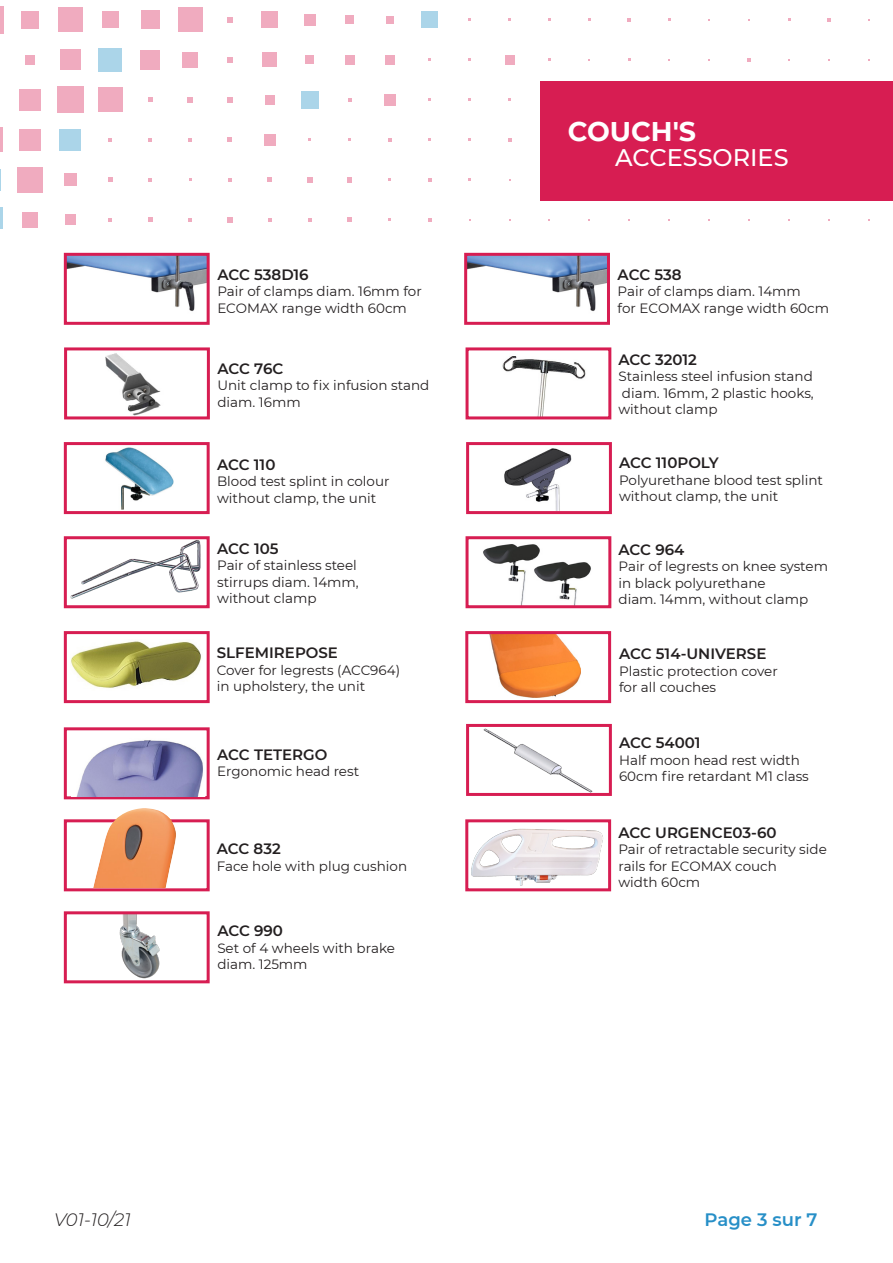
<style>
.page{position:relative;width:893px;height:1263px;background:#fff}
.page>*{position:absolute;margin:0;border:0;box-sizing:border-box;transform-origin:0 0}
.t1{font:700 27px "Montserrat";color:#fff}
.t2{font:500 24px "Montserrat";color:#fff}
.t3{font:italic 300 18px "Montserrat";color:#231f20}
.t4{font:600 18px "Montserrat";color:#278fc7}
.t5{font:600 15px "Montserrat";color:#231f20}
.t6{font:13.5px "Montserrat";color:#231f20}
</style>
<div class="page">
<hr style="left:0;top:208px;width:2px;height:21px;background:#1c8ec4">
<svg style="left:0;top:169px;width:1px;height:22px"></svg>
<hr style="left:0;top:127px;width:3px;height:25px;background:#d71d52">
<hr style="left:0;top:6px;width:4px;height:28px;background:#f0abbf">
<div style="left:22px;top:212px;width:16px;height:16px;background:#f0abbf"></div>
<div style="left:18px;top:167px;width:25px;height:25px;background:#f0abbf"></div>
<div style="left:20px;top:129px;width:21px;height:21px;background:#f0abbf"></div>
<div style="left:20px;top:89px;width:21px;height:22px;background:#f0abbf"></div>
<div style="left:25px;top:55px;width:10px;height:10px;background:#f0abbf"></div>
<div style="left:21px;top:11px;width:18px;height:18px;background:#f0abbf"></div>
<div style="left:65px;top:215px;width:10px;height:10px;background:#f0abbf"></div>
<div style="left:64px;top:174px;width:12px;height:12px;background:#f0abbf"></div>
<div style="left:59px;top:129px;width:22px;height:22px;background:#abd5e9"></div>
<div style="left:57px;top:87px;width:26px;height:26px;background:#f0abbf"></div>
<div style="left:60px;top:50px;width:20px;height:20px;background:#f0abbf"></div>
<div style="left:58px;top:8px;width:24px;height:24px;background:#f0abbf"></div>
<svg style="left:108px;top:218px;width:4px;height:4px"></svg>
<svg style="left:108px;top:177px;width:4px;height:5px"></svg>
<svg style="left:108px;top:138px;width:4px;height:4px"></svg>
<div style="left:98px;top:87px;width:25px;height:25px;background:#f0abbf"></div>
<div style="left:98px;top:48px;width:24px;height:24px;background:#abd5e9"></div>
<div style="left:102px;top:12px;width:16px;height:16px;background:#f0abbf"></div>
<svg style="left:148px;top:217px;width:4px;height:5px"></svg>
<svg style="left:148px;top:178px;width:4px;height:4px"></svg>
<svg style="left:148px;top:138px;width:4px;height:4px"></svg>
<svg style="left:148px;top:98px;width:4px;height:4px"></svg>
<div style="left:140px;top:50px;width:20px;height:20px;background:#f0abbf"></div>
<div style="left:141px;top:11px;width:18px;height:18px;background:#f0abbf"></div>
<svg style="left:188px;top:218px;width:4px;height:3px"></svg>
<svg style="left:188px;top:138px;width:4px;height:4px"></svg>
<svg style="left:187px;top:97px;width:6px;height:5px"></svg>
<div style="left:182px;top:52px;width:16px;height:16px;background:#f0abbf"></div>
<div style="left:178px;top:8px;width:24px;height:24px;background:#f0abbf"></div>
<svg style="left:227px;top:217px;width:5px;height:5px"></svg>
<svg style="left:228px;top:178px;width:4px;height:4px"></svg>
<svg style="left:228px;top:138px;width:4px;height:4px"></svg>
<svg style="left:227px;top:97px;width:6px;height:5px"></svg>
<svg style="left:227px;top:57px;width:5px;height:5px"></svg>
<svg style="left:227px;top:17px;width:6px;height:6px"></svg>
<svg style="left:268px;top:218px;width:4px;height:4px"></svg>
<svg style="left:268px;top:177px;width:4px;height:5px"></svg>
<div style="left:264px;top:134px;width:11px;height:11px;background:#f0abbf"></div>
<div style="left:265px;top:95px;width:9px;height:9px;background:#f0abbf"></div>
<div style="left:263px;top:53px;width:14px;height:14px;background:#f0abbf"></div>
<div style="left:262px;top:12px;width:16px;height:16px;background:#f0abbf"></div>
<svg style="left:308px;top:218px;width:4px;height:3px"></svg>
<svg style="left:307px;top:177px;width:5px;height:5px"></svg>
<div style="left:301px;top:91px;width:18px;height:18px;background:#abd5e9"></div>
<div style="left:306px;top:56px;width:8px;height:8px;background:#f0abbf"></div>
<div style="left:304px;top:14px;width:11px;height:11px;background:#f0abbf"></div>
<svg style="left:347px;top:217px;width:5px;height:5px"></svg>
<svg style="left:347px;top:177px;width:5px;height:5px"></svg>
<svg style="left:348px;top:98px;width:4px;height:4px"></svg>
<div style="left:345px;top:55px;width:9px;height:9px;background:#f0abbf"></div>
<div style="left:346px;top:16px;width:8px;height:8px;background:#f0abbf"></div>
<div style="left:384px;top:94px;width:11px;height:11px;background:#f0abbf"></div>
<div style="left:385px;top:55px;width:10px;height:10px;background:#f0abbf"></div>
<div style="left:386px;top:16px;width:8px;height:8px;background:#f0abbf"></div>
<svg style="left:428px;top:218px;width:4px;height:4px"></svg>
<div style="left:421px;top:12px;width:17px;height:16px;background:#abd5e9"></div>
<svg style="left:508px;top:138px;width:3px;height:4px"></svg>
<div style="left:505px;top:55px;width:9px;height:10px;background:#f0abbf"></div>
<svg style="left:628px;top:18px;width:3px;height:4px"></svg>
<svg style="left:827px;top:18px;width:4px;height:4px"></svg>
<div style="left:540px;top:81px;width:353px;height:119px;background:#d71d52"></div>
<img style="left:468px;top:257px;width:138px;height:54px">
<div style="left:464px;top:253px;width:146px;height:72px;border:3px solid #d71d52"></div>
<img style="left:68px;top:257px;width:138px;height:54px">
<div style="left:64px;top:253px;width:146px;height:72px;border:3px solid #d71d52"></div>
<img style="left:119px;top:915px;width:41px;height:64px">
<div style="left:64px;top:911px;width:146px;height:72px;border:3px solid #d71d52"></div>
<img style="left:502px;top:356px;width:84px;height:59px">
<div style="left:466px;top:347px;width:145px;height:72px;border:3px solid #d71d52"></div>
<img style="left:105px;top:447px;width:69px;height:63px">
<div style="left:64px;top:442px;width:146px;height:72px;border:3px solid #d71d52"></div>
<img style="left:504px;top:448px;width:68px;height:62px">
<div style="left:466px;top:442px;width:146px;height:72px;border:3px solid #d71d52"></div>
<img style="left:489px;top:635px;width:91px;height:62px">
<div style="left:64px;top:631px;width:146px;height:72px;border:3px solid #d71d52"></div>
<div style="left:465px;top:631px;width:146px;height:72px;border:3px solid #d71d52"></div>
<img style="left:71px;top:641px;width:130px;height:47px">
<div style="left:466px;top:724px;width:146px;height:72px;border:3px solid #d71d52"></div>
<img style="left:483px;top:728px;width:114px;height:68px">
<div style="left:64px;top:819px;width:146px;height:72px;border:3px solid #d71d52"></div>
<div style="left:64px;top:727px;width:146px;height:72px;border:3px solid #d71d52"></div>
<img style="left:71px;top:740px;width:134px;height:56px">
<img style="left:93px;top:808px;width:83px;height:80px">
<img style="left:483px;top:544px;width:108px;height:60px">
<div style="left:466px;top:536px;width:145px;height:72px;border:3px solid #d71d52"></div>
<div style="left:64px;top:536px;width:146px;height:72px;border:3px solid #d71d52"></div>
<img style="left:69px;top:539px;width:132px;height:60px">
<img style="left:105px;top:353px;width:56px;height:62px">
<div style="left:64px;top:347px;width:146px;height:72px;border:3px solid #d71d52"></div>
<div style="left:465px;top:819px;width:146px;height:72px;border:3px solid #d71d52"></div>
<img style="left:471px;top:828px;width:132px;height:58px">
<p class="t5" style="left:217px;top:264px;width:93px">ACC 538D16</p>
<p class="t6" style="left:217px;top:282px;width:206px">Pair of clamps diam. 16mm for</p>
<p class="t6" style="left:217px;top:298px;width:191px">ECOMAX range width 60cm</p>
<p class="t5" style="left:217px;top:358px;width:67px">ACC 76C</p>
<p class="t6" style="left:217px;top:376px;width:214px">Unit clamp to fix infusion stand</p>
<p class="t6" style="left:217px;top:393px;width:85px">diam. 16mm</p>
<p class="t5" style="left:217px;top:454px;width:60px">ACC 110</p>
<p class="t6" style="left:217px;top:472px;width:174px">Blood test splint in colour</p>
<p class="t6" style="left:217px;top:489px;width:161px">without clamp, the unit</p>
<p class="t5" style="left:217px;top:538px;width:63px">ACC 105</p>
<p class="t6" style="left:217px;top:556px;width:141px">Pair of stainless steel</p>
<p class="t6" style="left:217px;top:573px;width:143px">stirrups diam. 14mm,</p>
<p class="t6" style="left:217px;top:589px;width:101px">without clamp</p>
<p class="t5" style="left:217px;top:642px;width:123px">SLFEMIREPOSE</p>
<p class="t6" style="left:217px;top:661px;width:185px">Cover for legrests (ACC964)</p>
<p class="t6" style="left:217px;top:677px;width:150px">in upholstery, the unit</p>
<p class="t5" style="left:217px;top:744px;width:112px">ACC TETERGO</p>
<p class="t6" style="left:217px;top:762px;width:143px">Ergonomic head rest</p>
<p class="t5" style="left:217px;top:838px;width:65px">ACC 832</p>
<p class="t6" style="left:217px;top:857px;width:192px">Face hole with plug cushion</p>
<p class="t5" style="left:217px;top:920px;width:67px">ACC 990</p>
<p class="t6" style="left:217px;top:938px;width:179px">Set of 4 wheels with brake</p>
<p class="t6" style="left:217px;top:955px;width:92px">diam. 125mm</p>
<p class="t1" style="left:568px;top:112px;width:130px">COUCH'S</p>
<p class="t2" style="left:615px;top:141px;width:175px">ACCESSORIES</p>
<p class="t5" style="left:618px;top:264px;width:66px">ACC 538</p>
<p class="t6" style="left:618px;top:282px;width:185px">Pair of clamps diam. 14mm</p>
<p class="t6" style="left:618px;top:298px;width:213px">for ECOMAX range width 60cm</p>
<p class="t5" style="left:618px;top:349px;width:80px">ACC 32012</p>
<p class="t6" style="left:618px;top:367px;width:196px">Stainless steel infusion stand</p>
<p class="t6" style="left:622px;top:384px;width:193px">diam. 16mm, 2 plastic hooks,</p>
<p class="t6" style="left:618px;top:400px;width:101px">without clamp</p>
<p class="t5" style="left:619px;top:452px;width:101px">ACC 110POLY</p>
<p class="t6" style="left:619px;top:470px;width:205px">Polyurethane blood test splint</p>
<p class="t6" style="left:619px;top:487px;width:161px">without clamp, the unit</p>
<p class="t5" style="left:618px;top:539px;width:67px">ACC 964</p>
<p class="t6" style="left:618px;top:557px;width:211px">Pair of legrests on knee system</p>
<p class="t6" style="left:618px;top:574px;width:149px">in black polyurethane</p>
<p class="t6" style="left:618px;top:590px;width:191px">diam. 14mm, without clamp</p>
<p class="t5" style="left:619px;top:643px;width:149px">ACC 514-UNIVERSE</p>
<p class="t6" style="left:619px;top:662px;width:160px">Plastic protection cover</p>
<p class="t6" style="left:619px;top:678px;width:99px">for all couches</p>
<p class="t5" style="left:619px;top:732px;width:83px">ACC 54001</p>
<p class="t6" style="left:619px;top:750px;width:182px">Half moon head rest width</p>
<p class="t6" style="left:619px;top:767px;width:191px">60cm fire retardant M1 class</p>
<p class="t5" style="left:618px;top:822px;width:160px">ACC URGENCE03-60</p>
<p class="t6" style="left:618px;top:840px;width:210px">Pair of retractable security side</p>
<p class="t6" style="left:618px;top:857px;width:160px">rails for ECOMAX couch</p>
<p class="t6" style="left:618px;top:873px;width:83px">width 60cm</p>
<h3 class="t3" style="left:54px;top:1208px;width:78px">V01-10/21</h3>
<h3 class="t4" style="left:705px;top:1207px;width:114px">Page 3 sur 7</h3>
</div>
